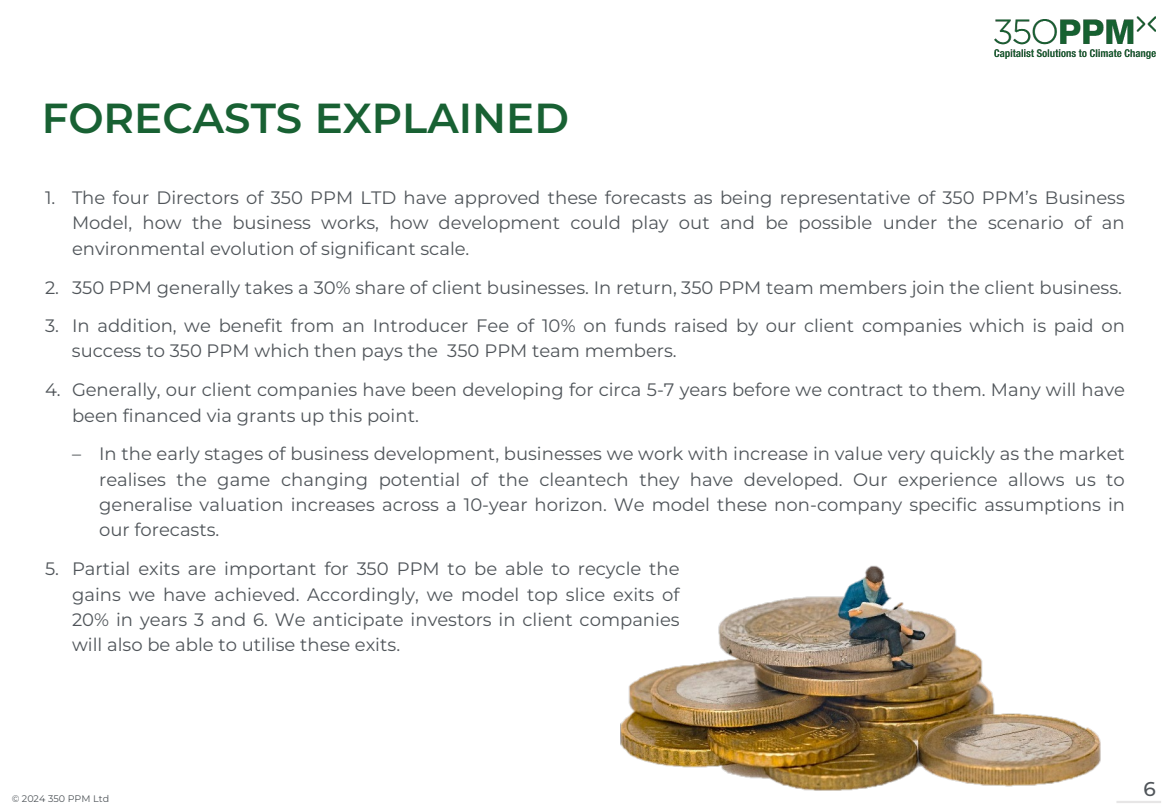
<style>
.page{position:relative;width:1170px;height:810px;background:#fff}
.page>*{position:absolute;margin:0;border:0;box-sizing:border-box;transform-origin:0 0}
.t1{font:600 42px "Montserrat";color:#186133}
.t2{font:500 19.95px "Montserrat";color:#50555a}
.t3{font:18px/25.3px "Montserrat";color:#50555a;text-align:justify}
.t4{font:9.6px "Montserrat";color:#50555a}
</style>
<div class="page">
<hr style="left:1116px;top:801px;width:45px;height:2px;background:#e7e6e6">
<img style="left:994px;top:16px;width:162px;height:42px">
<img style="left:620px;top:565px;width:497px;height:238px">
<h2 class="t1" style="left:42px;top:90px;width:529px">FORECASTS EXPLAINED</h2>
<p class="t3" style="left:72px;top:185px;width:1054px;text-indent:-27px">1. The four Directors of 350 PPM LTD have approved these forecasts as being representative of 350 PPM’s Business Model, how the business works, how development could play out and be possible under the scenario of an environmental evolution of significant scale.</p>
<p class="t3" style="left:45px;top:274px;width:1078px">2. 350 PPM generally takes a 30% share of client businesses. In return, 350 PPM team members join the client business.</p>
<p class="t3" style="left:72px;top:313px;width:1054px;text-indent:-27px">3. In addition, we benefit from an Introducer Fee of 10% on funds raised by our client companies which is paid on success to 350 PPM which then pays the 350 PPM team members.</p>
<p class="t3" style="left:72px;top:377px;width:1055px;text-indent:-27px">4. Generally, our client companies have been developing for circa 5-7 years before we contract to them. Many will have been financed via grants up this point.</p>
<p class="t3" style="left:99px;top:441px;width:1027px;text-indent:-27px">– In the early stages of business development, businesses we work with increase in value very quickly as the market realises the game changing potential of the cleantech they have developed. Our experience allows us to generalise valuation increases across a 10-year horizon. We model these non-company specific assumptions in our forecasts.</p>
<p class="t3" style="left:72px;top:556px;width:609px;text-indent:-27px">5. Partial exits are important for 350 PPM to be able to recycle the gains we have achieved. Accordingly, we model top slice exits of 20% in years 3 and 6. We anticipate investors in client companies will also be able to utilise these exits.</p>
<p class="t4" style="left:12px;top:792px;width:99px">© 2024 350 PPM Ltd</p>
<p class="t2" style="left:1143px;top:775px;width:14px">6</p>
</div>
